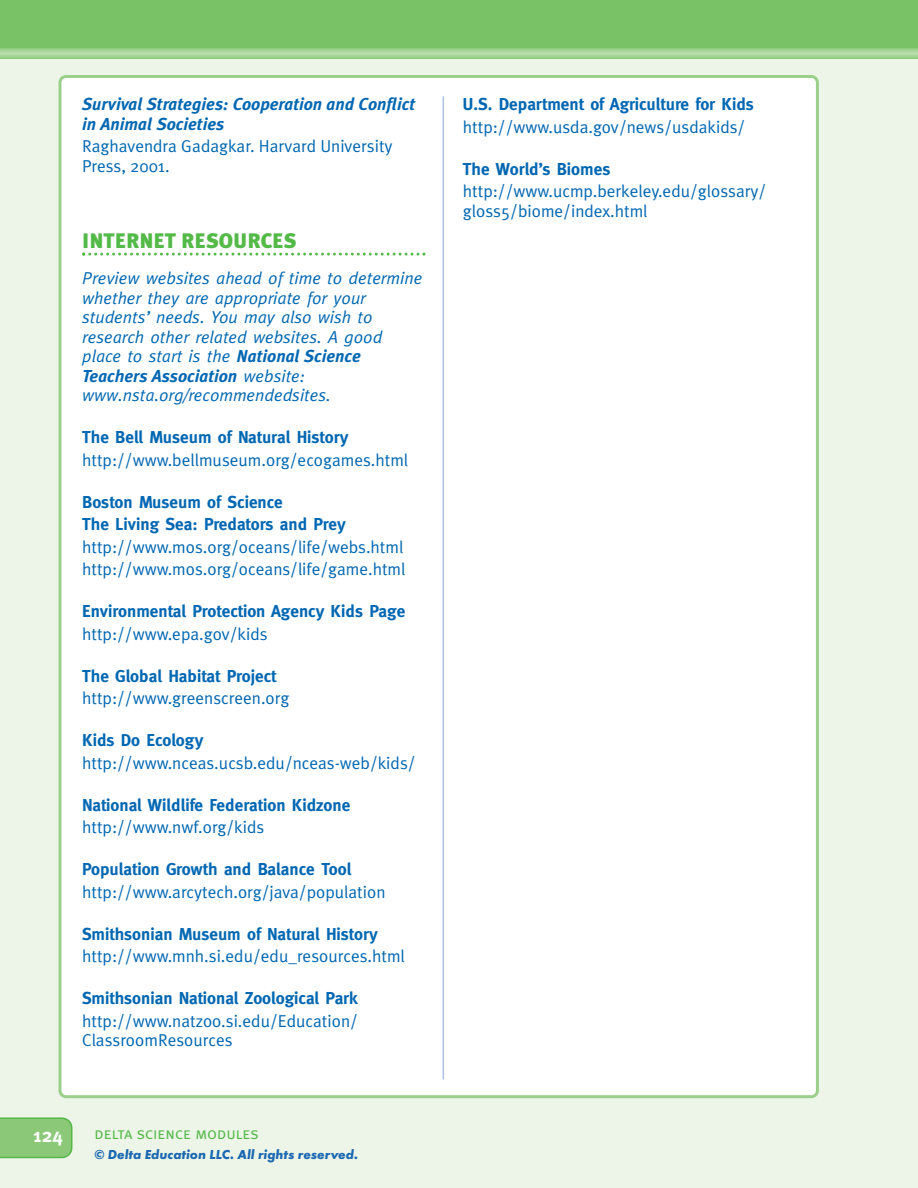
<style>
.page{position:relative;width:918px;height:1188px;background:#ecf5e8}
.page>*{position:absolute;margin:0;border:0;box-sizing:border-box;transform-origin:0 0}
.t1{font:900 21px "Meta Plus";color:#53b947}
.t2{font:700 19.5px "Meta";color:#fff}
.t3{font:17.25px/19.5px "Meta Plus Normal";color:#0067b2}
.t4{font:700 17.25px/22.5px "Meta";color:#0067b2}
.t5{font:italic 17.25px/19.5px "Meta";color:#0067b2}
.t6{font:italic 700 17.25px/19.5px "Meta Plus";color:#0067b2}
.t7{font:16.5px "Meta Plus Normal Caps";color:#53b947}
.t8{font:italic 700 13.5px "Futura T";color:#1a68b1}
.s1{font-family:"Meta Plus";font-weight:700}
.s2{font-family:"Meta";font-weight:400}
</style>
<div class="page">
<div style="left:0;top:0;width:918px;height:58px;background:#79c366"></div>
<div style="left:0;top:48px;width:918px;height:11px;background:#8bc879"></div>
<div style="left:0;top:48px;width:918px;height:10px;background:#8ecb7e"></div>
<div style="left:0;top:49px;width:918px;height:9px;background:#94cd83"></div>
<div style="left:0;top:49px;width:918px;height:8px;background:#97ce87"></div>
<div style="left:0;top:50px;width:918px;height:7px;background:#9ed18d"></div>
<div style="left:0;top:50px;width:918px;height:6px;background:#a0d292"></div>
<div style="left:0;top:51px;width:918px;height:5px;background:#a7d597"></div>
<hr style="left:0;top:51px;width:918px;height:4px;background:#acd79b">
<hr style="left:0;top:52px;width:918px;height:3px;background:#b1d8a1">
<hr style="left:0;top:52px;width:918px;height:2px;background:#b4dba6">
<hr style="left:0;top:53px;width:918px;height:1px;background:#bcdead">
<div style="left:58px;top:75px;width:761px;height:1023px;background:#fff"></div>
<svg style="left:82px;top:253px;width:343px;height:3px"></svg>
<hr style="left:443px;top:97px;width:1px;height:982px;background:#adc0e2">
<svg style="left:0;top:1117px;width:72px;height:41px"></svg>
<p class="t6" style="left:82px;top:96px;width:334px">Survival Strategies: Cooperation and Conflict in Animal Societies</p>
<p class="t3" style="left:82px;top:138px;width:312px">Raghavendra Gadagkar. Harvard University<br>Press, 2001.</p>
<p class="t1" style="left:82px;top:233px;width:216px">INTERNET RESOURCES</p>
<p class="t5" style="left:82px;top:270px;width:342px">Preview websites ahead of time to determine whether they are appropriate for your students’ needs. You may also wish to research other related websites. A good place to start is the <span class="s1">National Science</span></p>
<p class="t6" style="left:82px;top:368px;width:224px">Teachers Association <span class="s2">website:</span></p>
<p class="t5" style="left:82px;top:387px;width:250px">www.nsta.org/recommendedsites.</p>
<p class="t4" style="left:82px;top:428px;width:268px">The Bell Museum of Natural History</p>
<p class="t3" style="left:82px;top:452px;width:328px">http://www.bellmuseum.org/ecogames.html</p>
<p class="t4" style="left:82px;top:492px;width:265px">Boston Museum of Science<br>The Living Sea: Predators and Prey</p>
<p class="t3" style="left:82px;top:537px;width:325px;line-height:22.5px">http://www.mos.org/oceans/life/webs.html http://www.mos.org/oceans/life/game.html</p>
<p class="t4" style="left:82px;top:602px;width:325px">Environmental Protection Agency Kids Page</p>
<p class="t3" style="left:82px;top:626px;width:187px">http://www.epa.gov/kids</p>
<p class="t4" style="left:82px;top:666px;width:196px">The Global Habitat Project</p>
<p class="t3" style="left:82px;top:690px;width:209px">http://www.greenscreen.org</p>
<p class="t4" style="left:82px;top:731px;width:123px">Kids Do Ecology</p>
<p class="t3" style="left:82px;top:755px;width:335px">http://www.nceas.ucsb.edu/nceas-web/kids/</p>
<p class="t4" style="left:82px;top:795px;width:270px">National Wildlife Federation Kidzone</p>
<p class="t3" style="left:82px;top:819px;width:184px">http://www.nwf.org/kids</p>
<p class="t4" style="left:82px;top:860px;width:271px">Population Growth and Balance Tool</p>
<p class="t3" style="left:82px;top:884px;width:305px">http://www.arcytech.org/java/population</p>
<p class="t4" style="left:82px;top:924px;width:297px">Smithsonian Museum of Natural History</p>
<p class="t3" style="left:82px;top:948px;width:324px">http://www.mnh.si.edu/edu_resources.html</p>
<p class="t4" style="left:82px;top:989px;width:277px">Smithsonian National Zoological Park</p>
<p class="t3" style="left:82px;top:1013px;width:277px">http://www.natzoo.si.edu/Education/<br>ClassroomResources</p>
<p class="t2" style="left:33px;top:1128px;width:31px">124</p>
<p class="t7" style="left:94px;top:1124px;width:166px">delta science modules</p>
<p class="t8" style="left:95px;top:1149px;width:265px">© Delta Education LLC. All rights reserved.</p>
<p class="t4" style="left:463px;top:95px;width:292px">U.S. Department of Agriculture for Kids</p>
<p class="t3" style="left:463px;top:119px;width:284px">http://www.usda.gov/news/usdakids/</p>
<p class="t4" style="left:463px;top:159px;width:149px">The World’s Biomes</p>
<p class="t3" style="left:463px;top:183px;width:305px">http://www.ucmp.berkeley.edu/glossary/ gloss5/biome/index.html</p>
</div>
